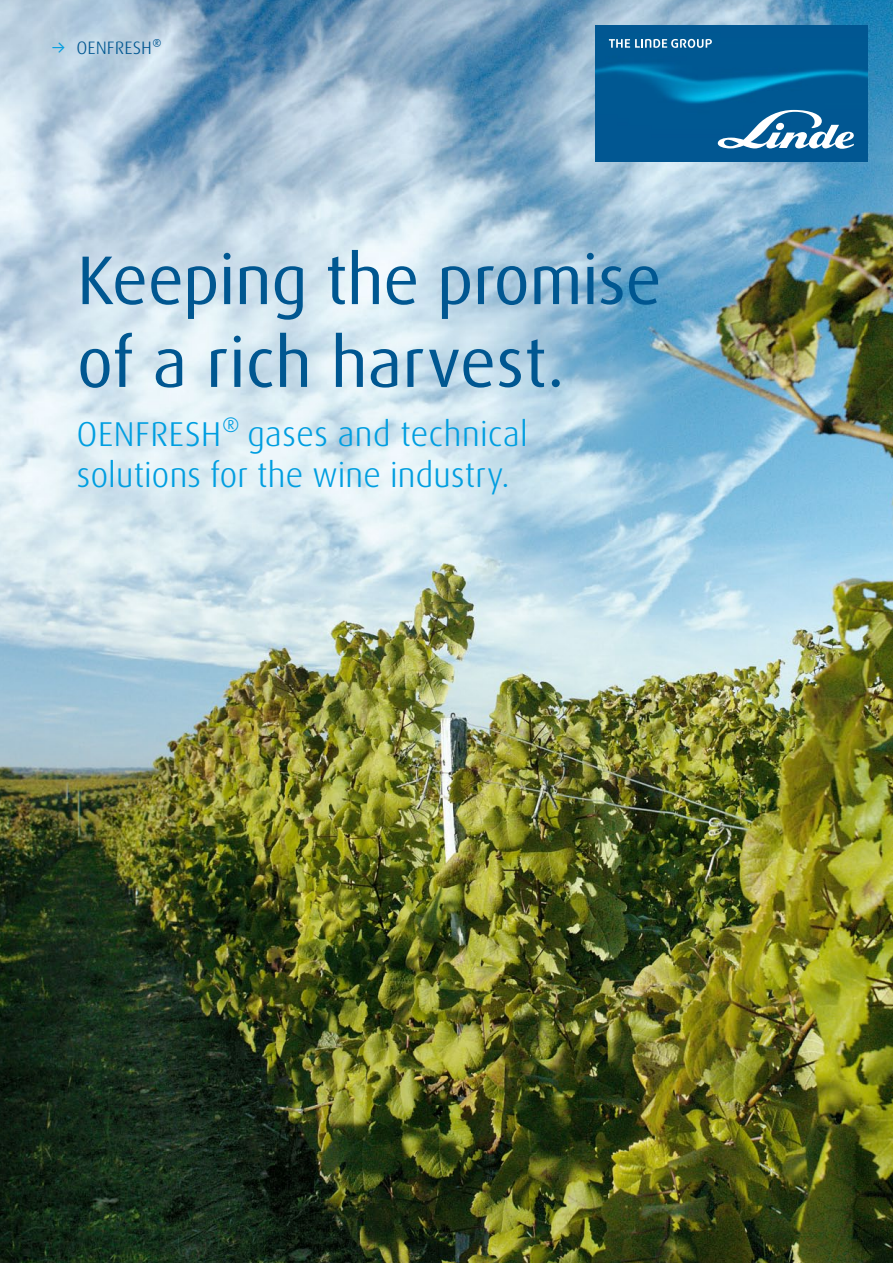
<style>
.page{position:relative;width:893px;height:1263px;background:#fff}
.page>*{position:absolute;margin:0;border:0;box-sizing:border-box;transform-origin:0 0}
.t1{font:69px/82.8px "Linde Dax Global";letter-spacing:-.02em;color:#005791}
.t2{font:300 34.5px/41.4px "Linde Dax Global";letter-spacing:-.01em;color:#009ee0}
.t3{font:300 18px "Linde Dax Global";letter-spacing:-.005em;color:#005791}
.s1{font-weight:400;color:#009ee0}
.s2{font-weight:400}
</style>
<div class="page">
<img style="left:0;top:0;width:893px;height:1263px">
<img style="left:595px;top:26px;width:272px;height:136px">
<svg style="left:718px;top:110px;width:136px;height:39px"></svg>
<svg style="left:609px;top:39px;width:103px;height:9px"></svg>
<p class="t3" style="left:51px;top:37px;width:112px"><span class="s1">→</span> Oenfresh<span class="s2">®</span></p>
<h1 class="t1" style="left:77px;top:239px;width:587px">Keeping the promise of a rich harvest.</h1>
<p class="t2" style="left:77px;top:413px;width:453px">OENFRESH® gases and technical solutions for the wine industry.</p>
</div>
